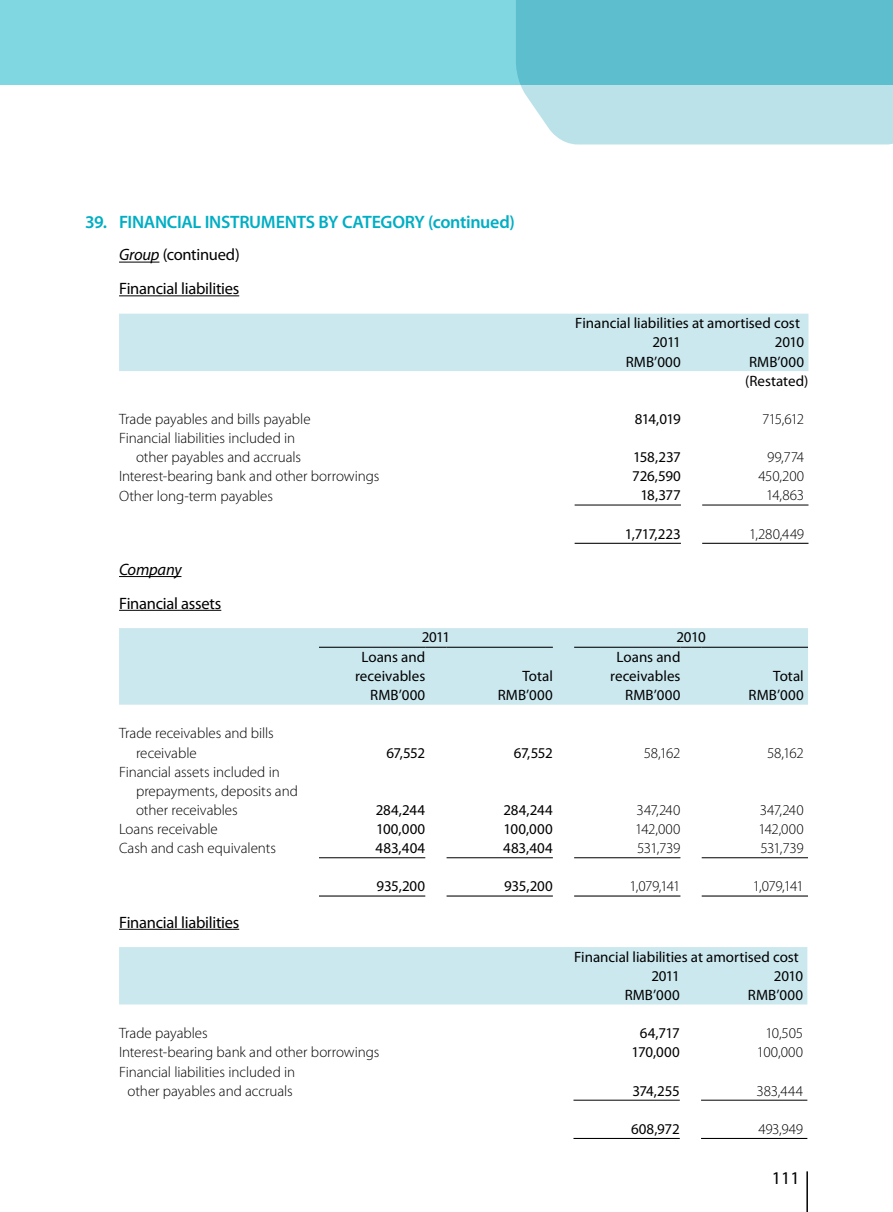
<style>
.page{position:relative;width:893px;height:1212px;background:#fff}
.page>*{position:absolute;margin:0;border:0;box-sizing:border-box;transform-origin:0 0}
.t1{font:600 18px "Myriad Pro";letter-spacing:-.015em;color:#00aec4}
.t2{font:18px "Myriad Pro";color:#000}
.t3{font:16.5px/33.8px "Myriad Pro";letter-spacing:-.015em;color:#000}
.t4{font:italic 16.5px "Myriad Pro";letter-spacing:-.015em;color:#000}
.t5{font:300 15px/19.2px "Myriad Pro";letter-spacing:-.005em;color:#000}
.t6{font:15px/19.2px "Myriad Pro";color:#000}
.s1{font-style:italic}
</style>
<div class="page">
<hr style="left:806px;top:1171px;width:2px;height:41px;background:#000">
<div style="left:0;top:0;width:893px;height:85px;background:#80d6e1"></div>
<svg style="left:516px;top:0;width:377px;height:144px;background:#85cdd8"></svg>
<hr style="left:119px;top:262px;width:40px;height:1px;background:#000">
<hr style="left:119px;top:295px;width:120px;height:1px;background:#000">
<hr style="left:119px;top:576px;width:62px;height:1px;background:#000">
<hr style="left:119px;top:610px;width:102px;height:1px;background:#000">
<hr style="left:119px;top:929px;width:120px;height:1px;background:#000">
<div style="left:119px;top:314px;width:689px;height:57px;background:#cbe8ee"></div>
<hr style="left:575px;top:505px;width:106px;height:1px;background:#000">
<hr style="left:702px;top:505px;width:106px;height:1px;background:#000">
<hr style="left:575px;top:543px;width:106px;height:1px;background:#000">
<hr style="left:702px;top:543px;width:106px;height:1px;background:#000">
<div style="left:119px;top:628px;width:689px;height:77px;background:#cbe8ee"></div>
<hr style="left:319px;top:857px;width:106px;height:1px;background:#000">
<hr style="left:447px;top:857px;width:106px;height:1px;background:#000">
<hr style="left:574px;top:857px;width:106px;height:1px;background:#000">
<hr style="left:702px;top:857px;width:106px;height:1px;background:#000">
<hr style="left:319px;top:895px;width:106px;height:1px;background:#000">
<hr style="left:447px;top:895px;width:106px;height:1px;background:#000">
<hr style="left:574px;top:895px;width:106px;height:1px;background:#000">
<hr style="left:702px;top:895px;width:106px;height:1px;background:#000">
<hr style="left:319px;top:647px;width:106px;height:1px;background:#000">
<svg style="left:425px;top:647px;width:22px;height:1px"></svg>
<hr style="left:447px;top:647px;width:106px;height:1px;background:#000">
<hr style="left:574px;top:647px;width:106px;height:1px;background:#000">
<svg style="left:680px;top:647px;width:22px;height:1px"></svg>
<hr style="left:702px;top:647px;width:106px;height:1px;background:#000">
<div style="left:119px;top:947px;width:688px;height:57px;background:#cbe8ee"></div>
<hr style="left:573px;top:1100px;width:107px;height:1px;background:#000">
<hr style="left:701px;top:1100px;width:106px;height:1px;background:#000">
<hr style="left:573px;top:1138px;width:107px;height:1px;background:#000">
<hr style="left:701px;top:1138px;width:106px;height:1px;background:#000">
<p class="t1" style="left:85px;top:210px;width:431px">39. FINANCIAL INSTRUMENTS BY CATEGORY (continued)</p>
<p class="t3" style="left:119px;top:238px;width:122px"><span class="s1">Group</span> (continued)<br>Financial liabilities</p>
<p class="t6" style="left:652px;top:313px;width:149px;text-indent:-77px">Financial liabilities at amortised cost<br>2011</p>
<p class="t6" style="left:775px;top:333px;width:31px">2010</p>
<p class="t6" style="left:626px;top:352px;width:57px">RMB’000</p>
<p class="t6" style="left:745px;top:352px;width:65px">RMB’000 (Restated)</p>
<p class="t5" style="left:119px;top:410px;width:193px">Trade payables and bills payable</p>
<p class="t6" style="left:635px;top:409px;width:48px">814,019</p>
<p class="t5" style="left:762px;top:410px;width:44px">715,612</p>
<p class="t5" style="left:136px;top:429px;width:167px;text-indent:-17px">Financial liabilities included in other payables and accruals</p>
<p class="t6" style="left:633px;top:447px;width:49px">158,237</p>
<p class="t5" style="left:767px;top:448px;width:39px">99,774</p>
<p class="t5" style="left:119px;top:467px;width:262px">Interest-bearing bank and other borrowings</p>
<p class="t6" style="left:632px;top:466px;width:50px">726,590</p>
<p class="t5" style="left:758px;top:467px;width:47px">450,200</p>
<p class="t5" style="left:119px;top:486px;width:156px">Other long-term payables</p>
<p class="t6" style="left:640px;top:486px;width:42px">18,377</p>
<p class="t5" style="left:766px;top:486px;width:40px">14,863</p>
<p class="t6" style="left:625px;top:524px;width:58px">1,717,223</p>
<p class="t5" style="left:749px;top:524px;width:57px">1,280,449</p>
<p class="t4" style="left:119px;top:559px;width:64px">Company</p>
<p class="t3" style="left:119px;top:586px;width:104px">Financial assets</p>
<p class="t6" style="left:422px;top:628px;width:30px">2011</p>
<p class="t6" style="left:676px;top:628px;width:31px">2010</p>
<p class="t6" style="left:361px;top:647px;width:65px">Loans and</p>
<p class="t6" style="left:617px;top:647px;width:65px">Loans and</p>
<p class="t6" style="left:355px;top:666px;width:72px">receivables</p>
<p class="t6" style="left:522px;top:666px;width:32px">Total</p>
<p class="t6" style="left:610px;top:666px;width:72px">receivables</p>
<p class="t6" style="left:773px;top:666px;width:32px">Total</p>
<p class="t6" style="left:370px;top:685px;width:57px">RMB’000</p>
<p class="t6" style="left:498px;top:685px;width:57px">RMB’000</p>
<p class="t6" style="left:625px;top:685px;width:57px">RMB’000</p>
<p class="t6" style="left:749px;top:685px;width:57px">RMB’000</p>
<p class="t5" style="left:136px;top:724px;width:139px;text-indent:-17px">Trade receivables and bills receivable</p>
<p class="t6" style="left:386px;top:743px;width:40px">67,552</p>
<p class="t6" style="left:514px;top:743px;width:40px">67,552</p>
<p class="t5" style="left:644px;top:743px;width:38px">58,162</p>
<p class="t5" style="left:767px;top:743px;width:38px">58,162</p>
<p class="t5" style="left:136px;top:762px;width:163px;text-indent:-17px">Financial assets included in prepayments, deposits and other receivables</p>
<p class="t6" style="left:376px;top:800px;width:51px">284,244</p>
<p class="t6" style="left:503px;top:800px;width:51px">284,244</p>
<p class="t5" style="left:637px;top:801px;width:45px">347,240</p>
<p class="t5" style="left:760px;top:801px;width:45px">347,240</p>
<p class="t5" style="left:119px;top:820px;width:100px">Loans receivable</p>
<p class="t6" style="left:376px;top:819px;width:51px">100,000</p>
<p class="t6" style="left:504px;top:819px;width:51px">100,000</p>
<p class="t5" style="left:635px;top:820px;width:47px">142,000</p>
<p class="t5" style="left:758px;top:820px;width:47px">142,000</p>
<p class="t5" style="left:119px;top:839px;width:159px">Cash and cash equivalents</p>
<p class="t6" style="left:376px;top:838px;width:51px">483,404</p>
<p class="t6" style="left:503px;top:838px;width:51px">483,404</p>
<p class="t5" style="left:637px;top:839px;width:45px">531,739</p>
<p class="t5" style="left:760px;top:839px;width:45px">531,739</p>
<p class="t6" style="left:377px;top:876px;width:50px">935,200</p>
<p class="t6" style="left:504px;top:876px;width:50px">935,200</p>
<p class="t5" style="left:629px;top:877px;width:52px">1,079,141</p>
<p class="t5" style="left:753px;top:877px;width:52px">1,079,141</p>
<p class="t3" style="left:119px;top:905px;width:122px">Financial liabilities</p>
<p class="t6" style="left:651px;top:947px;width:149px;text-indent:-77px">Financial liabilities at amortised cost<br>2011</p>
<p class="t6" style="left:774px;top:966px;width:31px">2010</p>
<p class="t6" style="left:625px;top:985px;width:57px">RMB’000</p>
<p class="t6" style="left:748px;top:985px;width:57px">RMB’000</p>
<p class="t5" style="left:119px;top:1024px;width:90px">Trade payables</p>
<p class="t6" style="left:640px;top:1023px;width:42px">64,717</p>
<p class="t5" style="left:765px;top:1024px;width:39px">10,505</p>
<p class="t5" style="left:119px;top:1043px;width:262px">Interest-bearing bank and other borrowings</p>
<p class="t6" style="left:632px;top:1042px;width:50px">170,000</p>
<p class="t5" style="left:757px;top:1043px;width:48px">100,000</p>
<p class="t5" style="left:119px;top:1062px;width:178px;text-align:center">Financial liabilities included in other payables and accruals</p>
<p class="t6" style="left:632px;top:1081px;width:49px">374,255</p>
<p class="t5" style="left:756px;top:1081px;width:48px">383,444</p>
<p class="t6" style="left:631px;top:1119px;width:50px">608,972</p>
<p class="t5" style="left:758px;top:1119px;width:46px">493,949</p>
<p class="t2" style="left:772px;top:1167px;width:29px">111</p>
</div>
